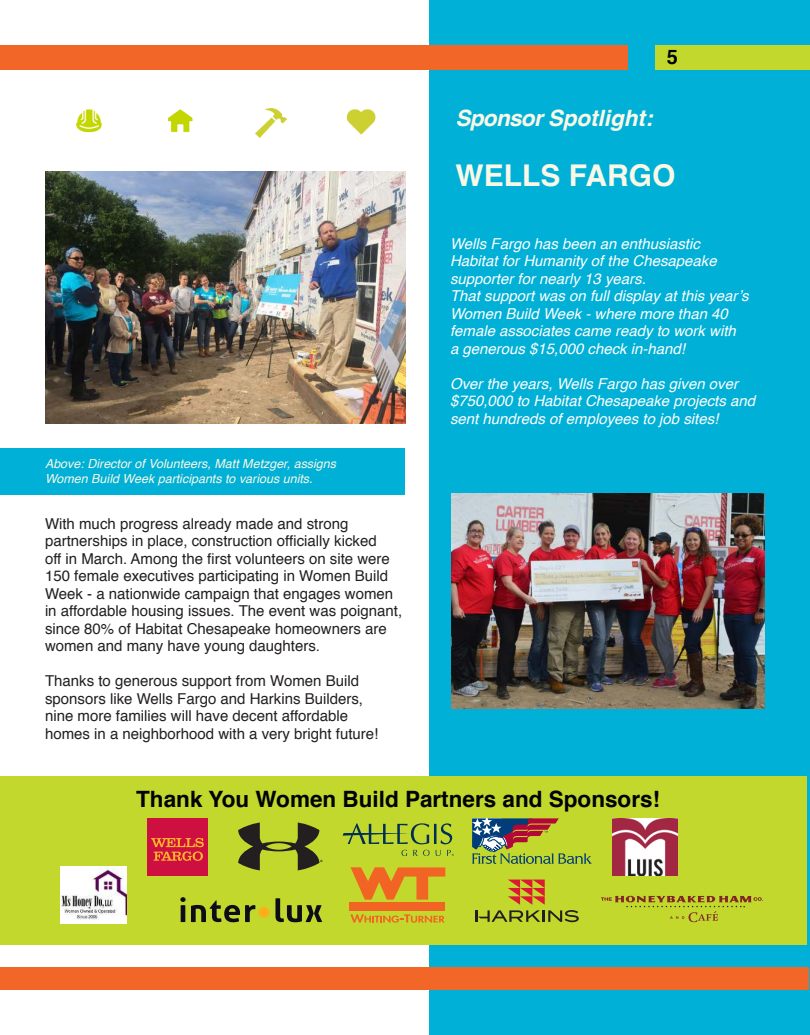
<style>
.page{position:relative;width:810px;height:1035px;background:#fff}
.page>*{position:absolute;margin:0;border:0;box-sizing:border-box;transform-origin:0 0}
.t1{font:700 30px "Helvetica";color:#f9f8e7}
.t2{font:700 22.5px "Helvetica";color:#020202}
.t3{font:italic 700 22.5px "Helvetica";color:#f9f8e7}
.t4{font:700 20px "Helvetica";color:#020202}
.t5{font:15px/17.5px "Helvetica";color:#231f20}
.t6{font:italic 15px/17.5px "Helvetica";color:#fff}
.t7{font:italic 12.5px/15px "Helvetica";color:#f9f8e7}
</style>
<div class="page">
<div style="left:429px;top:0;width:381px;height:1035px;background:#00b0d7"></div>
<div style="left:655px;top:45px;width:155px;height:24px;background:#c3d82d"></div>
<div style="left:0;top:45px;width:627px;height:24px;background:#f26727"></div>
<div style="left:0;top:776px;width:806px;height:169px;background:#c3d82d"></div>
<div style="left:0;top:967px;width:808px;height:23px;background:#f26727"></div>
<img style="left:76px;top:109px;width:26px;height:24px">
<div style="left:0;top:448px;width:405px;height:47px;background:#00b0d7"></div>
<img style="left:451px;top:493px;width:314px;height:216px">
<img style="left:46px;top:171px;width:360px;height:253px">
<svg style="left:402px;top:850px;width:5px;height:6px"></svg>
<svg style="left:413px;top:850px;width:17px;height:6px"></svg>
<svg style="left:436px;top:850px;width:5px;height:6px"></svg>
<svg style="left:343px;top:823px;width:109px;height:21px"></svg>
<svg style="left:447px;top:850px;width:7px;height:6px"></svg>
<svg style="left:238px;top:823px;width:84px;height:47px"></svg>
<svg style="left:472px;top:818px;width:120px;height:46px"></svg>
<div style="left:258px;top:907px;width:11px;height:11px;background:#fcaf1a;border-radius:50%"></div>
<svg style="left:275px;top:898px;width:47px;height:24px"></svg>
<svg style="left:180px;top:897px;width:75px;height:25px"></svg>
<svg style="left:476px;top:880px;width:103px;height:42px"></svg>
<img style="left:613px;top:819px;width:65px;height:57px">
<svg style="left:351px;top:867px;width:94px;height:33px"></svg>
<div style="left:350px;top:902px;width:95px;height:9px;background:#f26423"></div>
<svg style="left:350px;top:914px;width:95px;height:9px"></svg>
<div style="left:148px;top:818px;width:60px;height:58px;background:#ce1041"></div>
<svg style="left:151px;top:838px;width:53px;height:23px"></svg>
<img style="left:168px;top:109px;width:25px;height:24px">
<img style="left:256px;top:109px;width:30px;height:29px">
<img style="left:347px;top:109px;width:29px;height:26px">
<img style="left:60px;top:867px;width:66px;height:56px">
<svg style="left:601px;top:896px;width:162px;height:26px"></svg>
<h3 class="t4" style="left:667px;top:49px;width:13px">5</h3>
<h2 class="t3" style="left:456px;top:110px;width:199px">Sponsor Spotlight:</h2>
<h1 class="t1" style="left:456px;top:163px;width:222px">WELLS FARGO</h1>
<p class="t7" style="left:45px;top:457px;width:293px">Above: Director of Volunteers, Matt Metzger, assigns<br>Women Build Week participants to various units.</p>
<p class="t5" style="left:45px;top:516px;width:359px">With much progress already made and strong partnerships in place, construction officially kicked<br>off in March. Among the first volunteers on site were 150 female executives participating in Women Build Week - a nationwide campaign that engages women in affordable housing issues. The event was poignant, since 80% of Habitat Chesapeake homeowners are women and many have young daughters.</p>
<p class="t5" style="left:45px;top:673px;width:335px">Thanks to generous support from Women Build sponsors like Wells Fargo and Harkins Builders, nine more families will have decent affordable homes in a neighborhood with a very bright future!</p>
<p class="t6" style="left:450px;top:236px;width:300px">Wells Fargo has been an enthusiastic Habitat for Humanity of the Chesapeake supporter for nearly 13 years.<br>That support was on full display at this year’s Women Build Week - where more than 40 female associates came ready to work with<br>a generous $15,000 check in-hand!</p>
<p class="t6" style="left:450px;top:376px;width:307px">Over the years, Wells Fargo has given over $750,000 to Habitat Chesapeake projects and sent hundreds of employees to job sites!</p>
<h2 class="t2" style="left:136px;top:781px;width:525px">Thank You Women Build Partners and Sponsors!</h2>
</div>
